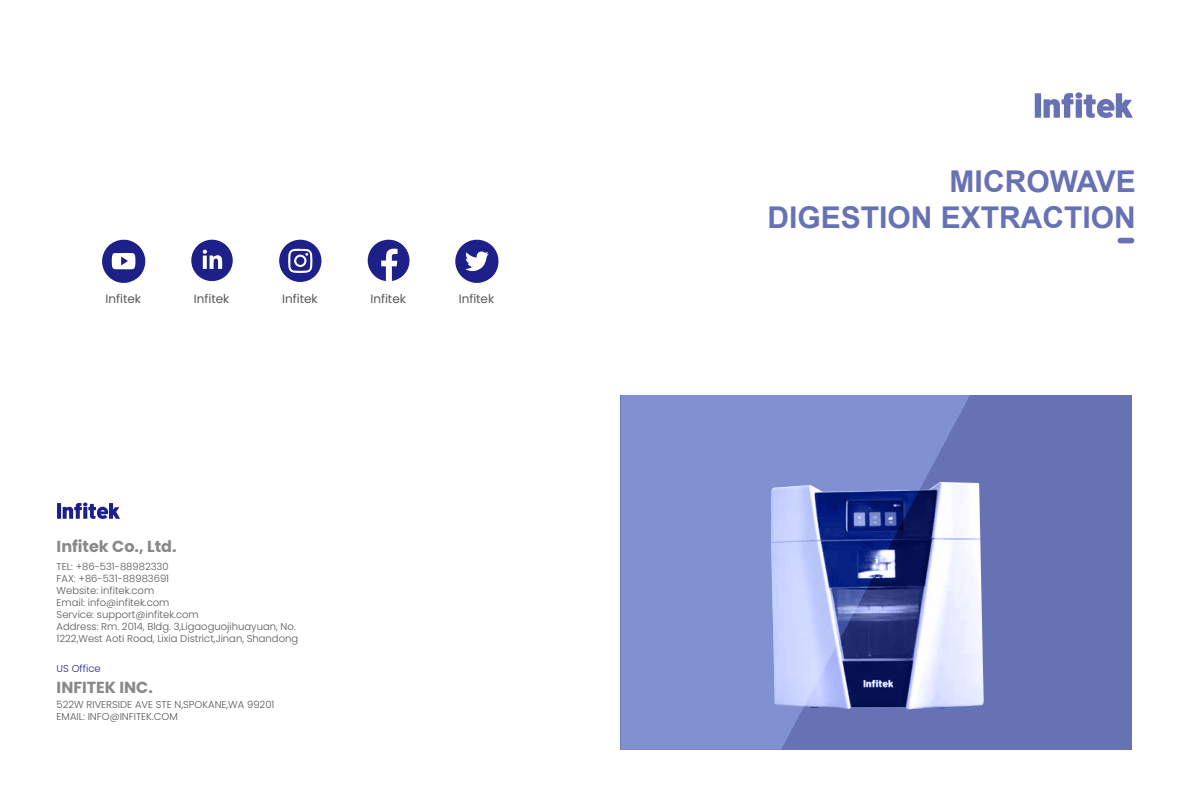
<style>
.page{position:relative;width:1191px;height:808px;background:#fff}
.page>*{position:absolute;margin:0;border:0;box-sizing:border-box;transform-origin:0 0}
.t1{font:700 30px/36px "Arial";color:#6772b5;text-align:right}
.t2{font:700 16px "Poppins";color:#898989}
.t3{font:12px "Poppins";color:#595757}
.t4{font:300 10px/12px "Poppins";color:#595757}
.t5{font:300 10px "Poppins";color:#1d2088}
</style>
<div class="page">
<div style="left:621px;top:395px;width:510px;height:355px;background:#6772b5"></div>
<img style="left:970px;top:482px;width:14px;height:224px">
<div style="left:1117px;top:238px;width:17px;height:5px;background:#6772b5;border-radius:3px"></div>
<svg style="left:621px;top:395px;width:349px;height:355px;background:#808dc9"></svg>
<svg style="left:367px;top:239px;width:43px;height:42px"></svg>
<svg style="left:279px;top:240px;width:42px;height:42px"></svg>
<div style="left:296px;top:257px;width:8px;height:8px;background:#1d2088;border-radius:50%"></div>
<svg style="left:191px;top:240px;width:42px;height:41px"></svg>
<svg style="left:455px;top:239px;width:44px;height:44px"></svg>
<svg style="left:102px;top:239px;width:44px;height:44px"></svg>
<svg style="left:57px;top:502px;width:63px;height:17px"></svg>
<svg style="left:1034px;top:93px;width:98px;height:25px"></svg>
<p class="t3" style="left:105px;top:292px;width:37px">Infitek</p>
<p class="t3" style="left:194px;top:292px;width:37px">Infitek</p>
<p class="t3" style="left:282px;top:292px;width:37px">Infitek</p>
<p class="t3" style="left:370px;top:292px;width:37px">Infitek</p>
<p class="t3" style="left:459px;top:292px;width:37px">Infitek</p>
<h2 class="t2" style="left:57px;top:537px;width:122px">Infitek Co., Ltd.</h2>
<p class="t4" style="left:57px;top:560px;width:243px">TEL: +86-531-88982330<br>FAX: +86-531-88983691<br>Website: infitek.com<br>Email: info@infitek.com<br>Service: support@infitek.com<br>Address: Rm. 2014, Bldg. 3,Ligaoguojihuayuan, No.<br>1222,West Aoti Road, Lixia District,Jinan, Shandong</p>
<p class="t5" style="left:57px;top:663px;width:46px">US Office</p>
<p class="t4" style="left:57px;top:699px;width:219px">522W RIVERSIDE AVE STE N,SPOKANE,WA 99201<br>EMAIL: INFO@INFITEK.COM</p>
<h2 class="t2" style="left:57px;top:678px;width:98px">INFITEK INC.</h2>
<h1 class="t1" style="left:767px;top:164px;width:370px">MICROWAVE<br>DIGESTION EXTRACTION</h1>
</div>
